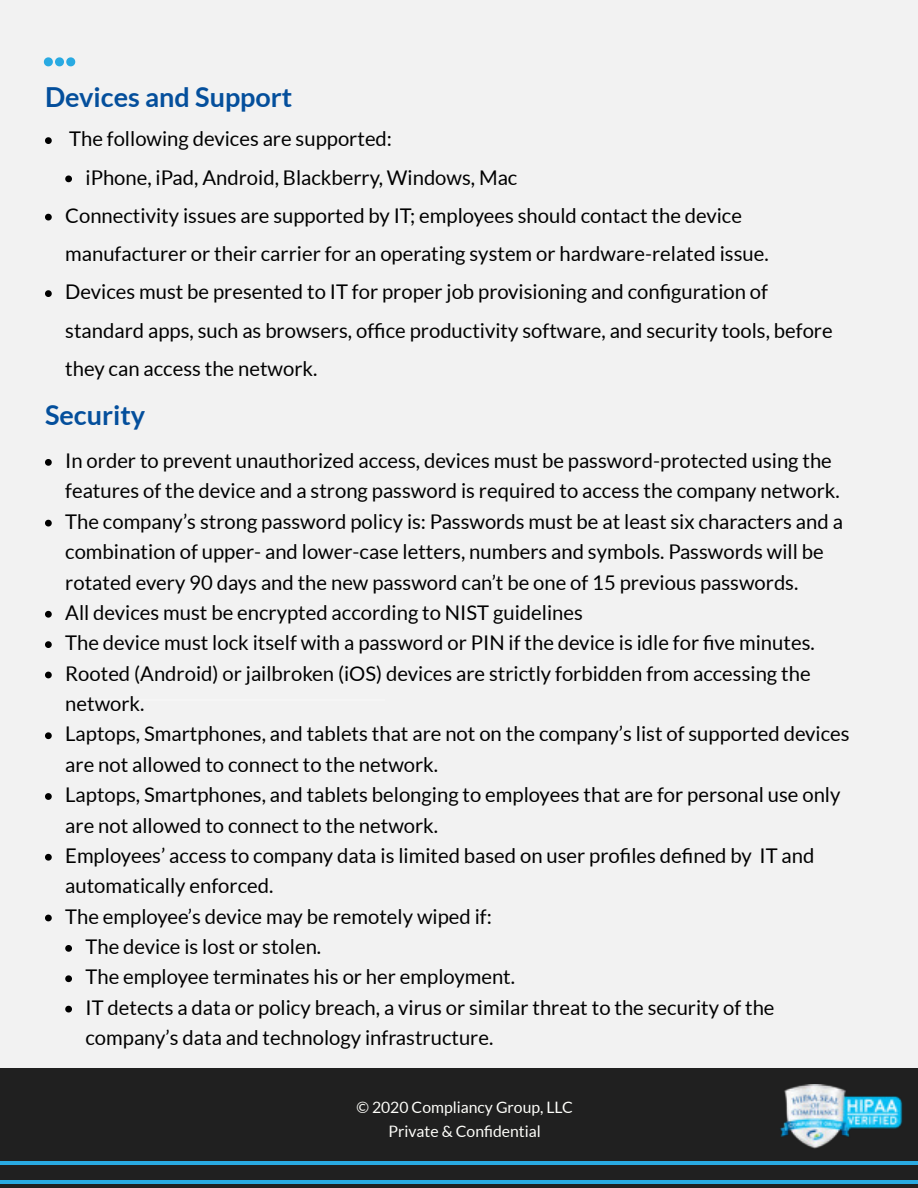
<style>
.page{position:relative;width:918px;height:1188px;background:#f2f2f2}
.page>*{position:absolute;margin:0;border:0;box-sizing:border-box;transform-origin:0 0}
.t1{font:700 27px "Lato";color:#044f9c}
.t2{font:20.25px "Lato";color:#000}
.t3{font:15.75px/24.8px "Lato";color:#fffffb;text-align:center}
</style>
<div class="page">
<hr style="left:77px;top:699px;width:42px;height:1px;background:#fff">
<hr style="left:119px;top:699px;width:42px;height:1px;background:#fff">
<hr style="left:161px;top:699px;width:41px;height:1px;background:#fff">
<hr style="left:202px;top:699px;width:42px;height:1px;background:#fff">
<hr style="left:244px;top:699px;width:41px;height:1px;background:#fff">
<hr style="left:285px;top:699px;width:42px;height:1px;background:#fff">
<hr style="left:327px;top:699px;width:42px;height:1px;background:#fff">
<hr style="left:77px;top:913px;width:42px;height:1px;background:#fff">
<hr style="left:119px;top:913px;width:42px;height:1px;background:#fff">
<hr style="left:161px;top:913px;width:41px;height:1px;background:#fff">
<hr style="left:202px;top:913px;width:42px;height:1px;background:#fff">
<hr style="left:244px;top:913px;width:41px;height:1px;background:#fff">
<hr style="left:285px;top:913px;width:42px;height:1px;background:#fff">
<hr style="left:327px;top:913px;width:42px;height:1px;background:#fff">
<svg style="left:44px;top:57px;width:31px;height:9px"></svg>
<svg style="left:45px;top:137px;width:7px;height:7px"></svg>
<svg style="left:65px;top:176px;width:7px;height:6px"></svg>
<svg style="left:45px;top:214px;width:7px;height:6px"></svg>
<svg style="left:45px;top:290px;width:7px;height:7px"></svg>
<div style="left:0;top:1069px;width:918px;height:119px;background:#202020"></div>
<hr style="left:0;top:1161px;width:80px;height:4px;background:#29aae2">
<hr style="left:0;top:1180px;width:80px;height:3px;background:#29aae2">
<hr style="left:80px;top:1161px;width:81px;height:4px;background:#29aae2">
<hr style="left:80px;top:1180px;width:81px;height:3px;background:#29aae2">
<hr style="left:161px;top:1161px;width:81px;height:4px;background:#29aae2">
<hr style="left:161px;top:1180px;width:81px;height:3px;background:#29aae2">
<hr style="left:242px;top:1161px;width:81px;height:4px;background:#29aae2">
<hr style="left:242px;top:1180px;width:81px;height:3px;background:#29aae2">
<hr style="left:323px;top:1161px;width:81px;height:4px;background:#29aae2">
<hr style="left:323px;top:1180px;width:81px;height:3px;background:#29aae2">
<hr style="left:404px;top:1161px;width:81px;height:4px;background:#29aae2">
<hr style="left:404px;top:1180px;width:81px;height:3px;background:#29aae2">
<hr style="left:485px;top:1161px;width:81px;height:4px;background:#29aae2">
<hr style="left:485px;top:1180px;width:81px;height:3px;background:#29aae2">
<hr style="left:566px;top:1161px;width:81px;height:4px;background:#29aae2">
<hr style="left:566px;top:1180px;width:81px;height:3px;background:#29aae2">
<hr style="left:647px;top:1161px;width:81px;height:4px;background:#29aae2">
<hr style="left:647px;top:1180px;width:81px;height:3px;background:#29aae2">
<hr style="left:728px;top:1161px;width:81px;height:4px;background:#29aae2">
<hr style="left:728px;top:1180px;width:81px;height:3px;background:#29aae2">
<hr style="left:809px;top:1161px;width:81px;height:4px;background:#29aae2">
<hr style="left:809px;top:1180px;width:81px;height:3px;background:#29aae2">
<hr style="left:890px;top:1161px;width:28px;height:4px;background:#29aae2">
<hr style="left:890px;top:1180px;width:28px;height:3px;background:#29aae2">
<svg style="left:45px;top:459px;width:7px;height:7px"></svg>
<svg style="left:45px;top:520px;width:7px;height:6px"></svg>
<svg style="left:45px;top:611px;width:7px;height:7px"></svg>
<svg style="left:45px;top:641px;width:7px;height:7px"></svg>
<svg style="left:45px;top:672px;width:7px;height:6px"></svg>
<svg style="left:45px;top:732px;width:7px;height:7px"></svg>
<svg style="left:45px;top:793px;width:7px;height:7px"></svg>
<svg style="left:45px;top:854px;width:7px;height:7px"></svg>
<svg style="left:45px;top:915px;width:7px;height:6px"></svg>
<svg style="left:65px;top:945px;width:7px;height:7px"></svg>
<svg style="left:65px;top:975px;width:7px;height:7px"></svg>
<svg style="left:65px;top:1006px;width:7px;height:6px"></svg>
<img style="left:780px;top:1084px;width:123px;height:65px">
<h1 class="t1" style="left:45px;top:82px;width:249px">Devices and Support</h1>
<p class="t2" style="left:69px;top:128px;width:324px">The following devices are supported:</p>
<p class="t2" style="left:86px;top:166px;width:433px">iPhone, iPad, Android, Blackberry, Windows, Mac</p>
<p class="t2" style="left:65px;top:204px;width:678px">Connectivity issues are supported by IT; employees should contact the device</p>
<p class="t2" style="left:65px;top:242px;width:705px">manufacturer or their carrier for an operating system or hardware-related issue.</p>
<p class="t2" style="left:65px;top:281px;width:704px">Devices must be presented to IT for proper job provisioning and configuration of</p>
<p class="t2" style="left:65px;top:319px;width:769px">standard apps, such as browsers, office productivity software, and security tools, before</p>
<p class="t2" style="left:65px;top:357px;width:254px">they can access the network.</p>
<h1 class="t1" style="left:45px;top:400px;width:102px">Security</h1>
<p class="t2" style="left:65px;top:449px;width:768px">In order to prevent unauthorized access, devices must be password-protected using the</p>
<p class="t2" style="left:65px;top:480px;width:776px">features of the device and a strong password is required to access the company network.</p>
<p class="t2" style="left:65px;top:510px;width:779px">The company’s strong password policy is: Passwords must be at least six characters and a</p>
<p class="t2" style="left:65px;top:541px;width:760px">combination of upper- and lower-case letters, numbers and symbols. Passwords will be</p>
<p class="t2" style="left:65px;top:571px;width:735px">rotated every 90 days and the new password can’t be one of 15 previous passwords.</p>
<p class="t2" style="left:65px;top:601px;width:519px">All devices must be encrypted according to NIST guidelines</p>
<p class="t2" style="left:65px;top:632px;width:751px">The device must lock itself with a password or PIN if the device is idle for five minutes.</p>
<p class="t2" style="left:65px;top:662px;width:747px">Rooted (Android) or jailbroken (iOS) devices are strictly forbidden from accessing the</p>
<p class="t2" style="left:65px;top:692px;width:81px">network.</p>
<p class="t2" style="left:65px;top:723px;width:786px">Laptops, Smartphones, and tablets that are not on the company’s list of supported devices</p>
<p class="t2" style="left:65px;top:753px;width:374px">are not allowed to connect to the network.</p>
<p class="t2" style="left:65px;top:784px;width:777px">Laptops, Smartphones, and tablets belonging to employees that are for personal use only</p>
<p class="t2" style="left:65px;top:814px;width:374px">are not allowed to connect to the network.</p>
<p class="t2" style="left:65px;top:844px;width:751px">Employees’ access to company data is limited based on user profiles defined by IT and</p>
<p class="t2" style="left:65px;top:875px;width:210px">automatically enforced.</p>
<p class="t2" style="left:65px;top:905px;width:428px">The employee’s device may be remotely wiped if:</p>
<p class="t2" style="left:86px;top:935px;width:237px">The device is lost or stolen.</p>
<p class="t2" style="left:86px;top:966px;width:431px">The employee terminates his or her employment.</p>
<p class="t2" style="left:86px;top:996px;width:691px">IT detects a data or policy breach, a virus or similar threat to the security of the</p>
<p class="t2" style="left:86px;top:1027px;width:409px">company’s data and technology infrastructure.</p>
<p class="t3" style="left:356px;top:1094px;width:218px">© 2020 Compliancy Group, LLC<br>Private &amp; Confidential</p>
</div>
